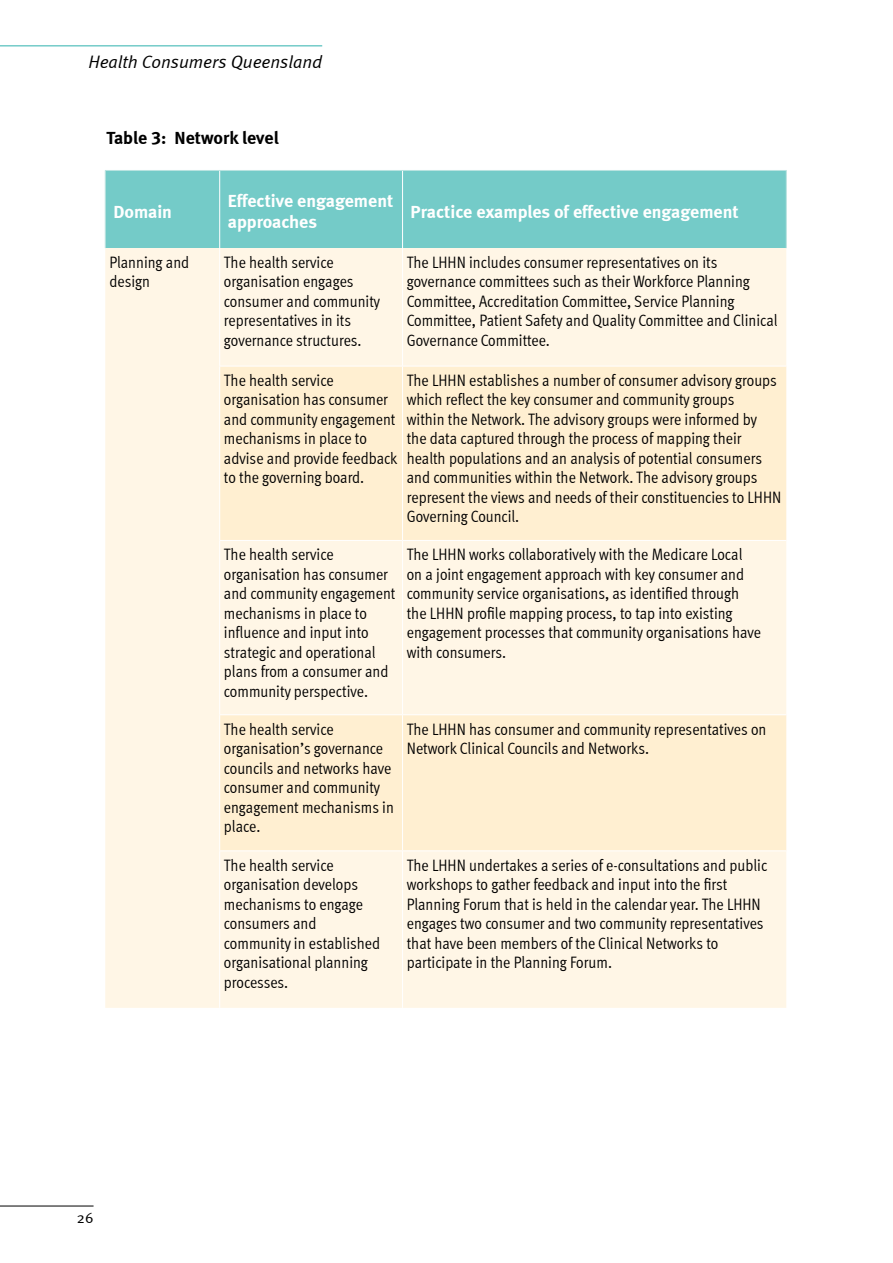
<style>
.page{position:relative;width:893px;height:1263px;background:#fff}
.page>*{position:absolute;margin:0;border:0;box-sizing:border-box;transform-origin:0 0}
.t1{font:18px/21px "Meta Bold LF";color:#fff}
.t2{font:italic 18px "Meta Normal";color:#000}
.t3{font:18px "Meta Bold LF";color:#000}
.t4{font:16.5px/19.5px "Meta Cond Normal LF";color:#000}
.t5{font:15px "Meta Normal";color:#000}
</style>
<div class="page">
<hr style="left:0;top:1206px;width:94px;height:1px;background:#000">
<hr style="left:0;top:45px;width:322px;height:2px;background:#74cbc8">
<div style="left:106px;top:171px;width:680px;height:77px;background:#74cbc8"></div>
<div style="left:105px;top:248px;width:681px;height:760px;background:#fff6e6"></div>
<svg style="left:220px;top:367px;width:566px;height:483px;background:#fff1d8"></svg>
<hr style="left:105px;top:170px;width:115px;height:1px;background:#bae3e0">
<hr style="left:105px;top:171px;width:1px;height:77px;background:#bae3e0">
<hr style="left:220px;top:170px;width:183px;height:1px;background:#bae3e0">
<hr style="left:403px;top:170px;width:384px;height:1px;background:#bae3e0">
<hr style="left:786px;top:171px;width:1px;height:77px;background:#bae3e0">
<hr style="left:219px;top:171px;width:1px;height:77px;background:#fff">
<hr style="left:402px;top:171px;width:1px;height:77px;background:#fff">
<hr style="left:219px;top:248px;width:1px;height:118px;background:#fff">
<hr style="left:402px;top:248px;width:1px;height:118px;background:#fff">
<hr style="left:219px;top:366px;width:184px;height:1px;background:#fff">
<hr style="left:219px;top:366px;width:1px;height:174px;background:#fff">
<hr style="left:403px;top:366px;width:383px;height:1px;background:#fff">
<hr style="left:402px;top:366px;width:1px;height:174px;background:#fff">
<hr style="left:219px;top:540px;width:184px;height:1px;background:#fff">
<hr style="left:219px;top:541px;width:1px;height:173px;background:#fff">
<hr style="left:403px;top:540px;width:383px;height:1px;background:#fff">
<hr style="left:402px;top:541px;width:1px;height:173px;background:#fff">
<hr style="left:219px;top:714px;width:184px;height:1px;background:#fff">
<hr style="left:219px;top:715px;width:1px;height:135px;background:#fff">
<hr style="left:403px;top:714px;width:383px;height:1px;background:#fff">
<hr style="left:402px;top:715px;width:1px;height:135px;background:#fff">
<hr style="left:219px;top:850px;width:184px;height:1px;background:#fff">
<hr style="left:219px;top:851px;width:1px;height:157px;background:#fff">
<hr style="left:403px;top:850px;width:383px;height:1px;background:#fff">
<hr style="left:402px;top:851px;width:1px;height:157px;background:#fff">
<p class="t2" style="left:88px;top:51px;width:235px">Health Consumers Queensland</p>
<p class="t3" style="left:107px;top:127px;width:174px">Table 3: Network level</p>
<p class="t1" style="left:113px;top:201px;width:60px">Domain</p>
<p class="t1" style="left:228px;top:190px;width:167px">Effective engagement approaches</p>
<p class="t1" style="left:411px;top:201px;width:329px">Practice examples of effective engagement</p>
<p class="t4" style="left:110px;top:252px;width:81px">Planning and design</p>
<p class="t4" style="left:224px;top:252px;width:158px">The health service organisation engages consumer and community representatives in its governance structures.</p>
<p class="t4" style="left:407px;top:252px;width:372px">The LHHN includes consumer representatives on its governance committees such as their Workforce Planning Committee, Accreditation Committee, Service Planning Committee, Patient Safety and Quality Committee and Clinical Governance Committee.</p>
<p class="t4" style="left:224px;top:370px;width:175px">The health service organisation has consumer and community engagement mechanisms in place to advise and provide feedback to the governing board.</p>
<p class="t4" style="left:407px;top:370px;width:376px">The LHHN establishes a number of consumer advisory groups which reflect the key consumer and community groups<br>within the Network. The advisory groups were informed by<br>the data captured through the process of mapping their health populations and an analysis of potential consumers and communities within the Network. The advisory groups represent the views and needs of their constituencies to LHHN Governing Council.</p>
<p class="t4" style="left:224px;top:545px;width:173px">The health service organisation has consumer and community engagement mechanisms in place to influence and input into strategic and operational plans from a consumer and community perspective.</p>
<p class="t4" style="left:407px;top:545px;width:356px">The LHHN works collaboratively with the Medicare Local on a joint engagement approach with key consumer and community service organisations, as identified through the LHHN profile mapping process, to tap into existing engagement processes that community organisations have with consumers.</p>
<p class="t4" style="left:224px;top:719px;width:172px">The health service organisation’s governance councils and networks have consumer and community engagement mechanisms in place.</p>
<p class="t4" style="left:407px;top:719px;width:361px">The LHHN has consumer and community representatives on<br>Network Clinical Councils and Networks.</p>
<p class="t4" style="left:224px;top:855px;width:158px">The health service organisation develops mechanisms to engage consumers and community in established organisational planning processes.</p>
<p class="t4" style="left:407px;top:855px;width:362px">The LHHN undertakes a series of e-consultations and public workshops to gather feedback and input into the first Planning Forum that is held in the calendar year. The LHHN engages two consumer and two community representatives that have been members of the Clinical Networks to participate in the Planning Forum.</p>
<p class="t5" style="left:77px;top:1209px;width:18px">26</p>
</div>
